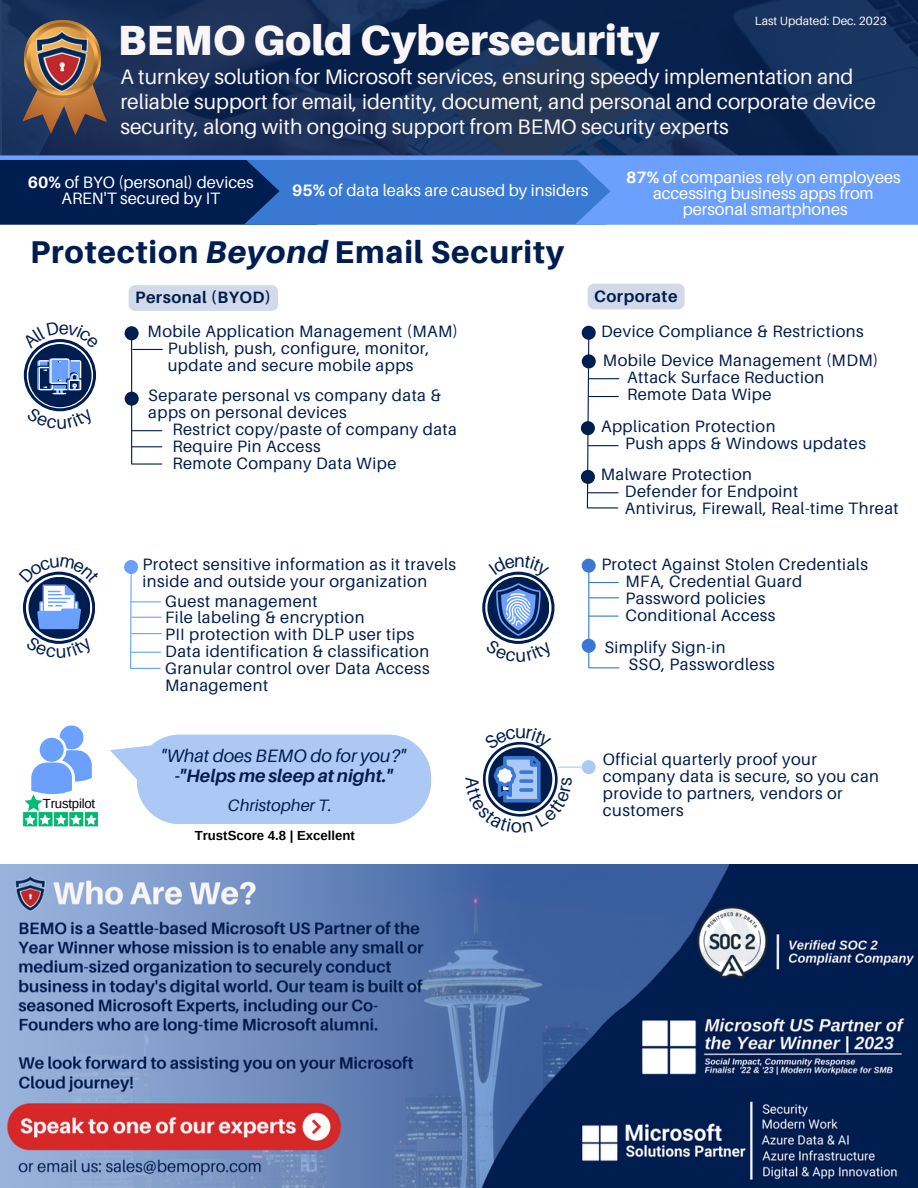
<style>
.page{position:relative;width:918px;height:1188px;background:#fff}
.page>*{position:absolute;margin:0;border:0;box-sizing:border-box;transform-origin:0 0}
.t1{font:900 42.15px "Aileron";color:#faf6f7}
.t2{font:800 31.5px "Aileron";letter-spacing:.03em;color:#001d4f}
.t3{font:21px/24.8px "Aileron";color:#faf6f7}
.t4{font:italic 18px "Aileron";color:#001d4f}
.t5{font:italic 700 18px "Aileron";color:#001d4f}
.t6{font:16.5px/16.8px "Aileron";letter-spacing:.03em;color:#001d4f}
.t7{font:16.5px "Aileron";color:#fff}
.t8{font:700 16.5px "Aileron";letter-spacing:.03em;color:#001d4f}
.t9{font:italic 16.5px "Aileron";color:#001d4f}
.t10{font:700 13.2px "Arimo";color:#000}
.t11{font:13.2px "Arimo";letter-spacing:-.015em;color:#000}
.t12{font:12px "Aileron";color:#faf6f7}
.s1{font-weight:700}
.s2{font-style:italic}
</style>
<div class="page">
<svg style="left:0;top:0;width:918px;height:155px;background:#152d56"></svg>
<svg style="left:20px;top:48px;width:91px;height:90px;background:#5a4b4d"></svg>
<img style="left:24px;top:21px;width:77px;height:76px">
<img style="left:33px;top:28px;width:58px;height:67px">
<div style="left:125px;top:326px;width:14px;height:14px;background:#001d4f;border-radius:50%"></div>
<hr style="left:131px;top:327px;width:1px;height:137px;background:#001d4f">
<svg style="left:133px;top:349px;width:29px;height:1px"></svg>
<hr style="left:132px;top:430px;width:30px;height:1px;background:#001d4f">
<hr style="left:132px;top:446px;width:30px;height:1px;background:#001d4f">
<hr style="left:132px;top:463px;width:30px;height:2px;background:#001d4f">
<div style="left:125px;top:392px;width:14px;height:14px;background:#001d4f;border-radius:50%"></div>
<div style="left:582px;top:354px;width:14px;height:14px;background:#001d4f;border-radius:50%"></div>
<hr style="left:589px;top:378px;width:30px;height:1px;background:#001d4f">
<div style="left:581px;top:421px;width:14px;height:14px;background:#001d4f;border-radius:50%"></div>
<div style="left:581px;top:470px;width:14px;height:14px;background:#001d4f;border-radius:50%"></div>
<div style="left:582px;top:326px;width:14px;height:14px;background:#001d4f;border-radius:50%"></div>
<svg style="left:586px;top:334px;width:32px;height:175px"></svg>
<div style="left:582px;top:639px;width:14px;height:14px;background:#3978d3;border-radius:50%"></div>
<svg style="left:590px;top:667px;width:29px;height:1px"></svg>
<div style="left:582px;top:559px;width:14px;height:14px;background:#3978d3;border-radius:50%"></div>
<hr style="left:588px;top:566px;width:1px;height:102px;background:#3978d3">
<svg style="left:589px;top:582px;width:29px;height:1px"></svg>
<svg style="left:0;top:160px;width:918px;height:65px;background:#3b6cbc"></svg>
<div style="left:0;top:155px;width:918px;height:5px;background:#6ca0ff"></div>
<div style="left:582px;top:760px;width:14px;height:14px;background:#abc9f4;border-radius:50%"></div>
<div style="left:124px;top:560px;width:14px;height:14px;background:#6ca0ff;border-radius:50%"></div>
<svg style="left:110px;top:735px;width:321px;height:89px;background:#b4cff5"></svg>
<img style="left:22px;top:811px;width:76px;height:16px">
<svg style="left:25px;top:725px;width:71px;height:100px"></svg>
<svg style="left:589px;top:616px;width:29px;height:1px"></svg>
<svg style="left:590px;top:597px;width:29px;height:1px"></svg>
<svg style="left:129px;top:573px;width:32px;height:96px"></svg>
<img style="left:0;top:865px;width:918px;height:323px">
<div style="left:129px;top:285px;width:149px;height:26px;background:#d2dae9;border-radius:6px"></div>
<div style="left:588px;top:284px;width:97px;height:25px;background:#d2dae9;border-radius:6px"></div>
<svg style="left:482px;top:571px;width:72px;height:73px"></svg>
<svg style="left:482px;top:741px;width:99px;height:76px"></svg>
<svg style="left:22px;top:571px;width:73px;height:73px"></svg>
<svg style="left:23px;top:339px;width:73px;height:73px"></svg>
<p class="t1" style="left:118px;top:14px;width:543px">BEMO Gold Cybersecurity</p>
<p class="t12" style="left:755px;top:13px;width:133px">Last Updated: Dec. 2023</p>
<p class="t3" style="left:120px;top:64px;width:757px">A turnkey solution for Microsoft services, ensuring speedy implementation and reliable support for email, identity, document, and personal and corporate device security, along with ongoing support from BEMO security experts</p>
<p class="t7" style="left:28px;top:172px;width:227px"><span class="s1">60%</span> of BYO (personal) devices</p>
<p class="t7" style="left:62px;top:188px;width:160px">AREN'T secured by IT</p>
<p class="t7" style="left:292px;top:180px;width:298px"><span class="s1">95%</span> of data leaks are caused by insiders</p>
<p class="t2" style="left:30px;top:233px;width:535px">Protection <span class="s2">Beyond</span> Email Security</p>
<p class="t7" style="left:626px;top:167px;width:276px"><span class="s1">87%</span> of companies rely on employees</p>
<p class="t7" style="left:653px;top:183px;width:222px">accessing business apps from</p>
<p class="t7" style="left:683px;top:199px;width:166px">personal smartphones</p>
<p class="t8" style="left:135px;top:287px;width:137px">Personal (BYOD)</p>
<p class="t8" style="left:594px;top:286px;width:85px">Corporate</p>
<p class="t11" style="left:43px;top:796px;width:54px">Trustpilot</p>
<p class="t6" style="left:148px;top:323px;width:312px">Mobile Application Management (MAM)</p>
<p class="t6" style="left:168px;top:339px;width:263px">Publish, push, configure, monitor,</p>
<p class="t6" style="left:168px;top:356px;width:247px">update and secure mobile apps</p>
<p class="t6" style="left:148px;top:387px;width:295px">Separate personal vs company data &amp; apps on personal devices</p>
<p class="t6" style="left:172px;top:421px;width:286px">Restrict copy/paste of company data</p>
<p class="t6" style="left:172px;top:438px;width:150px">Require Pin Access</p>
<p class="t6" style="left:172px;top:454px;width:226px">Remote Company Data Wipe</p>
<p class="t6" style="left:142px;top:556px;width:315px">Protect sensitive information as it travels inside and outside your organization</p>
<p class="t6" style="left:165px;top:592px;width:154px">Guest management</p>
<p class="t6" style="left:165px;top:609px;width:201px">File labeling &amp; encryption</p>
<p class="t6" style="left:165px;top:626px;width:251px">PII protection with DLP user tips</p>
<p class="t6" style="left:165px;top:643px;width:266px">Data identification &amp; classification</p>
<p class="t6" style="left:165px;top:660px;width:266px">Granular control over Data Access</p>
<p class="t6" style="left:165px;top:676px;width:105px">Management</p>
<p class="t4" style="left:162px;top:745px;width:246px">"What does BEMO do for you?"</p>
<p class="t5" style="left:175px;top:764px;width:220px">-"Helps me sleep at night."</p>
<p class="t9" style="left:228px;top:795px;width:106px">Christopher T.</p>
<p class="t10" style="left:195px;top:828px;width:162px">TrustScore 4.8 | Excellent</p>
<p class="t6" style="left:601px;top:323px;width:264px">Device Compliance &amp; Restrictions</p>
<p class="t6" style="left:603px;top:352px;width:277px">Mobile Device Management (MDM)</p>
<p class="t6" style="left:627px;top:369px;width:199px">Attack Surface Reduction</p>
<p class="t6" style="left:627px;top:386px;width:146px">Remote Data Wipe</p>
<p class="t6" style="left:601px;top:417px;width:176px">Application Protection</p>
<p class="t6" style="left:625px;top:434px;width:242px">Push apps &amp; Windows updates</p>
<p class="t6" style="left:601px;top:466px;width:153px">Malware Protection</p>
<p class="t6" style="left:625px;top:483px;width:175px">Defender for Endpoint</p>
<p class="t6" style="left:625px;top:500px;width:275px">Antivirus, Firewall, Real-time Threat</p>
<p class="t6" style="left:601px;top:556px;width:268px">Protect Against Stolen Credentials</p>
<p class="t6" style="left:625px;top:573px;width:178px">MFA, Credential Guard</p>
<p class="t6" style="left:625px;top:590px;width:141px">Password policies</p>
<p class="t6" style="left:625px;top:606px;width:151px">Conditional Access</p>
<p class="t6" style="left:604px;top:638px;width:123px">Simplify Sign-in</p>
<p class="t6" style="left:629px;top:655px;width:148px">SSO, Passwordless</p>
<p class="t6" style="left:603px;top:751px;width:278px">Official quarterly proof your company data is secure, so you can provide to partners, vendors or customers</p>
</div>
